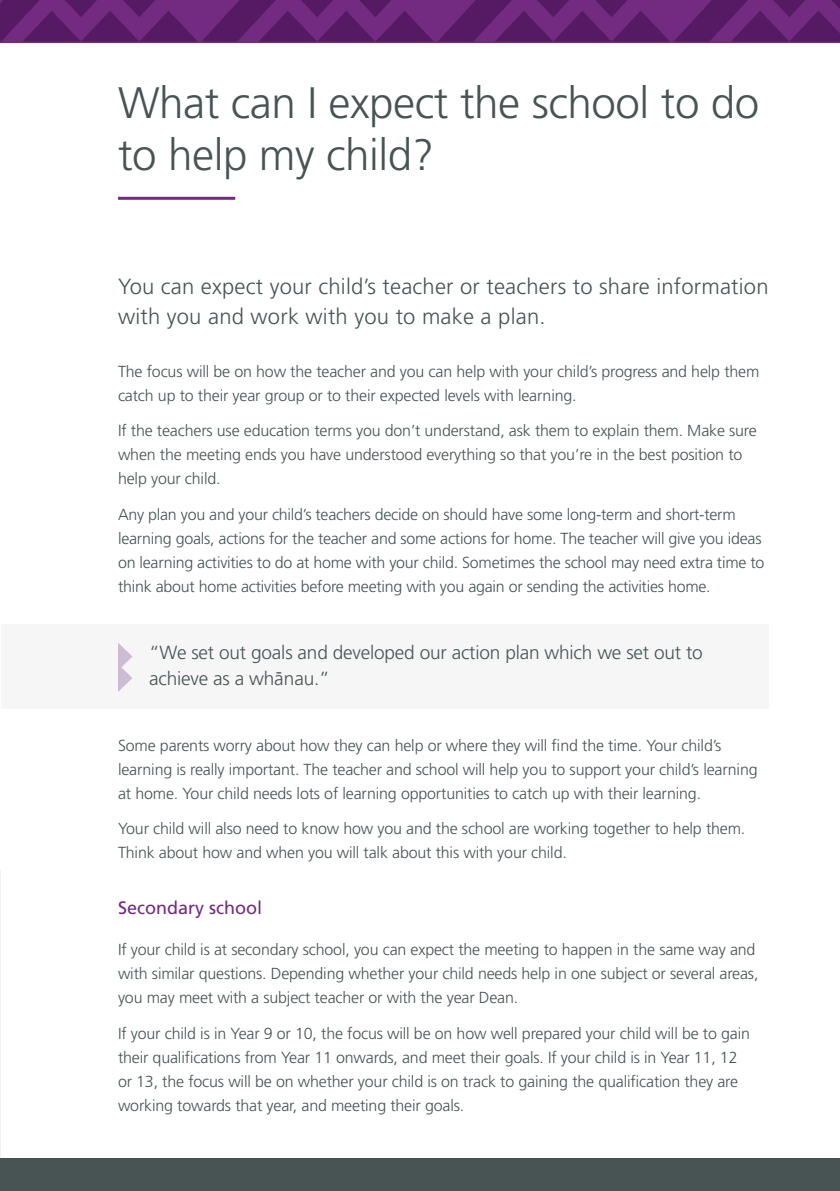
<style>
.page{position:relative;width:840px;height:1191px;background:#fff}
.page>*{position:absolute;margin:0;border:0;box-sizing:border-box;transform-origin:0 0}
.t1{font:300 44px/52px "Frutiger";letter-spacing:-.01em;color:#485354}
.t2{font:300 22px/30px "Frutiger";letter-spacing:.01em;color:#485354}
.t3{font:300 19px/26px "Frutiger";letter-spacing:-.01em;color:#485354}
.t4{font:18px "Frutiger";color:#732a81}
.t5{font:300 16px/24px "Frutiger";letter-spacing:-.01em;color:#485354}
</style>
<div class="page">
<svg style="left:0;top:41px;width:839px;height:1px"></svg>
<svg style="left:0;top:0;width:839px;height:41px"></svg>
<div style="left:1px;top:624px;width:767px;height:84px;background:#f6f6f6"></div>
<svg style="left:118px;top:643px;width:14px;height:49px"></svg>
<hr style="left:118px;top:197px;width:117px;height:3px;background:#732a81">
<div style="left:0;top:1158px;width:839px;height:33px;background:#485354"></div>
<h1 class="t1" style="left:118px;top:77px;width:642px">What can I expect the school to do to help my child?</h1>
<h2 class="t2" style="left:118px;top:272px;width:651px">You can expect your child’s teacher or teachers to share information with you and work with you to make a plan.</h2>
<p class="t5" style="left:118px;top:359px;width:642px">The focus will be on how the teacher and you can help with your child’s progress and help them catch up to their year group or to their expected levels with learning.</p>
<p class="t5" style="left:118px;top:418px;width:640px">If the teachers use education terms you don’t understand, ask them to explain them. Make sure when the meeting ends you have understood everything so that you’re in the best position to help your child.</p>
<p class="t5" style="left:118px;top:502px;width:647px">Any plan you and your child’s teachers decide on should have some long-term and short-term learning goals, actions for the teacher and some actions for home. The teacher will give you ideas on learning activities to do at home with your child. Sometimes the school may need extra time to think about home activities before meeting with you again or sending the activities home.</p>
<p class="t3" style="left:149px;top:639px;width:555px">“We set out goals and developed our action plan which we set out to achieve as a wha-nau.”</p>
<p class="t5" style="left:118px;top:733px;width:640px">Some parents worry about how they can help or where they will find the time. Your child’s learning is really important. The teacher and school will help you to support your child’s learning at home. Your child needs lots of learning opportunities to catch up with their learning.</p>
<p class="t5" style="left:118px;top:816px;width:628px">Your child will also need to know how you and the school are working together to help them.<br>Think about how and when you will talk about this with your child.</p>
<p class="t4" style="left:118px;top:897px;width:146px">Secondary school</p>
<p class="t5" style="left:118px;top:937px;width:641px">If your child is at secondary school, you can expect the meeting to happen in the same way and with similar questions. Depending whether your child needs help in one subject or several areas, you may meet with a subject teacher or with the year Dean.</p>
<p class="t5" style="left:118px;top:1021px;width:633px">If your child is in Year 9 or 10, the focus will be on how well prepared your child will be to gain their qualifications from Year 11 onwards, and meet their goals. If your child is in Year 11, 12 or 13, the focus will be on whether your child is on track to gaining the qualification they are working towards that year, and meeting their goals.</p>
</div>
